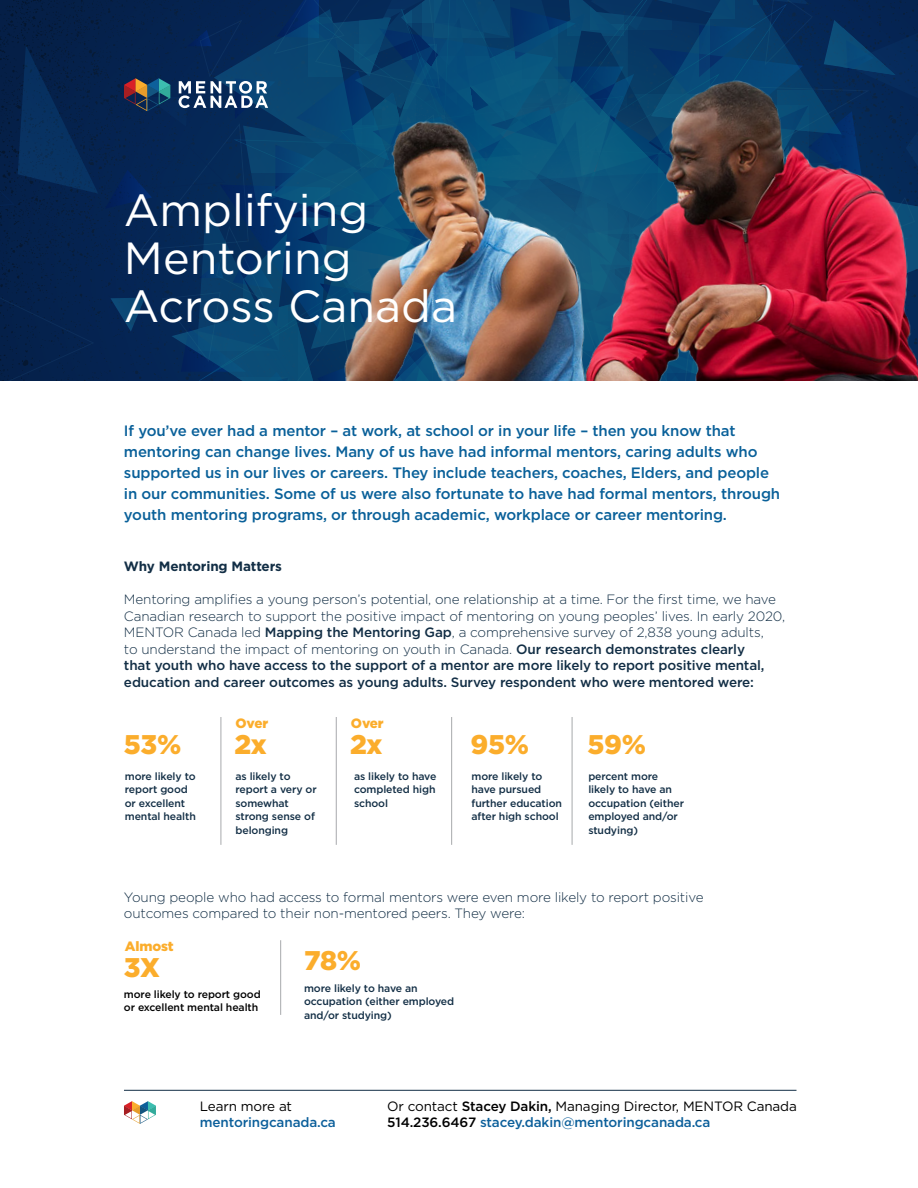
<style>
.page{position:relative;width:918px;height:1188px;background:#fff}
.page>*{position:absolute;margin:0;border:0;box-sizing:border-box;transform-origin:0 0}
.t1{font:45px/48px "Gotham";color:#fff}
.t2{font:900 27px "Gotham";letter-spacing:-.02em;color:#fbad2c}
.t3{font:500 15px/21px "Gotham";letter-spacing:-.01em;color:#096099}
.t4{font:300 13.5px/16.5px "Gotham";letter-spacing:-.01em;color:#122e45}
.t5{font:13.5px/16.5px "Gotham";letter-spacing:-.01em;color:#000}
.t6{font:700 13.5px "Gotham";letter-spacing:-.01em;color:#122e45}
.t7{font:500 13.5px "Gotham";letter-spacing:-.01em;color:#0d609b}
.t8{font:900 13.5px "Gotham";letter-spacing:-.01em;color:#fbad2c}
.t9{font:500 10.5px/13.5px "Gotham";letter-spacing:-.01em;color:#122e45}
.t10{font:500 10.5px/13.5px "Gotham";letter-spacing:-.01em;color:#000}
.s1{font-weight:500}
.s2{font-weight:500;color:#0d609b}
</style>
<div class="page">
<img style="left:0;top:0;width:918px;height:380px">
<svg style="left:124px;top:1101px;width:32px;height:23px"></svg>
<hr style="left:124px;top:1090px;width:672px;height:1px;background:#122e45">
<hr style="left:280px;top:940px;width:1px;height:75px;background:#a7a9ac">
<hr style="left:221px;top:717px;width:1px;height:128px;background:#a7a9ac">
<hr style="left:336px;top:717px;width:1px;height:128px;background:#a7a9ac">
<hr style="left:451px;top:717px;width:1px;height:128px;background:#a7a9ac">
<hr style="left:572px;top:717px;width:1px;height:128px;background:#a7a9ac">
<h1 class="t1" style="left:124px;top:185px;width:335px">Amplifying<br>Mentoring<br>Across Canada</h1>
<p class="t3" style="left:124px;top:420px;width:658px">If you’ve ever had a mentor – at work, at school or in your life – then you know that mentoring can change lives. Many of us have had informal mentors, caring adults who supported us in our lives or careers. They include teachers, coaches, Elders, and people in our communities. Some of us were also fortunate to have had formal mentors, through youth mentoring programs, or through academic, workplace or career mentoring.</p>
<p class="t6" style="left:124px;top:558px;width:160px">Why Mentoring Matters</p>
<p class="t4" style="left:124px;top:591px;width:663px">Mentoring amplifies a young person’s potential, one relationship at a time. For the first time, we have Canadian research to support the positive impact of mentoring on young peoples’ lives. In early 2020, MENTOR Canada led <span class="s1">Mapping the Mentoring Gap</span>, a comprehensive survey of 2,838 young adults,<br>to understand the impact of mentoring on youth in Canada. <span class="s1">Our research demonstrates clearly<br>that youth who have access to the support of a mentor are more likely to report positive mental, education and career outcomes as young adults. Survey respondent who were mentored were:</span></p>
<h2 class="t2" style="left:124px;top:726px;width:59px">53%</h2>
<p class="t9" style="left:125px;top:769px;width:73px">more likely to report good or excellent mental health</p>
<p class="t8" style="left:235px;top:714px;width:34px">Over</p>
<h2 class="t2" style="left:235px;top:726px;width:34px">2x</h2>
<p class="t9" style="left:235px;top:769px;width:83px">as likely to report a very or somewhat strong sense of belonging</p>
<p class="t8" style="left:351px;top:714px;width:34px">Over</p>
<h2 class="t2" style="left:350px;top:726px;width:34px">2x</h2>
<p class="t9" style="left:354px;top:769px;width:84px;text-align:justify">as likely to have completed high school</p>
<h2 class="t2" style="left:471px;top:726px;width:60px">95%</h2>
<p class="t9" style="left:472px;top:769px;width:92px">more likely to have pursued further education after high school</p>
<h2 class="t2" style="left:587px;top:726px;width:60px">59%</h2>
<p class="t9" style="left:588px;top:769px;width:97px">percent more likely to have an occupation (either employed and/or studying)</p>
<p class="t4" style="left:124px;top:888px;width:581px">Young people who had access to formal mentors were even more likely to report positive outcomes compared to their non-mentored peers. They were:</p>
<p class="t8" style="left:125px;top:937px;width:50px">Almost</p>
<p class="t10" style="left:124px;top:987px;width:138px">more likely to report good or excellent mental health</p>
<h2 class="t2" style="left:124px;top:949px;width:37px">3X</h2>
<h2 class="t2" style="left:304px;top:942px;width:59px">78%</h2>
<p class="t9" style="left:304px;top:981px;width:152px">more likely to have an occupation (either employed and/or studying)</p>
<p class="t5" style="left:200px;top:1098px;width:94px">Learn more at</p>
<p class="t7" style="left:200px;top:1114px;width:138px">mentoringcanada.ca</p>
<p class="t5" style="left:387px;top:1098px;width:411px">Or contact <span class="s1">Stacey Dakin,</span> Managing Director, MENTOR Canada<br><span class="s1">514.236.6467</span> <span class="s2">stacey.dakin@mentoringcanada.ca</span></p>
</div>
